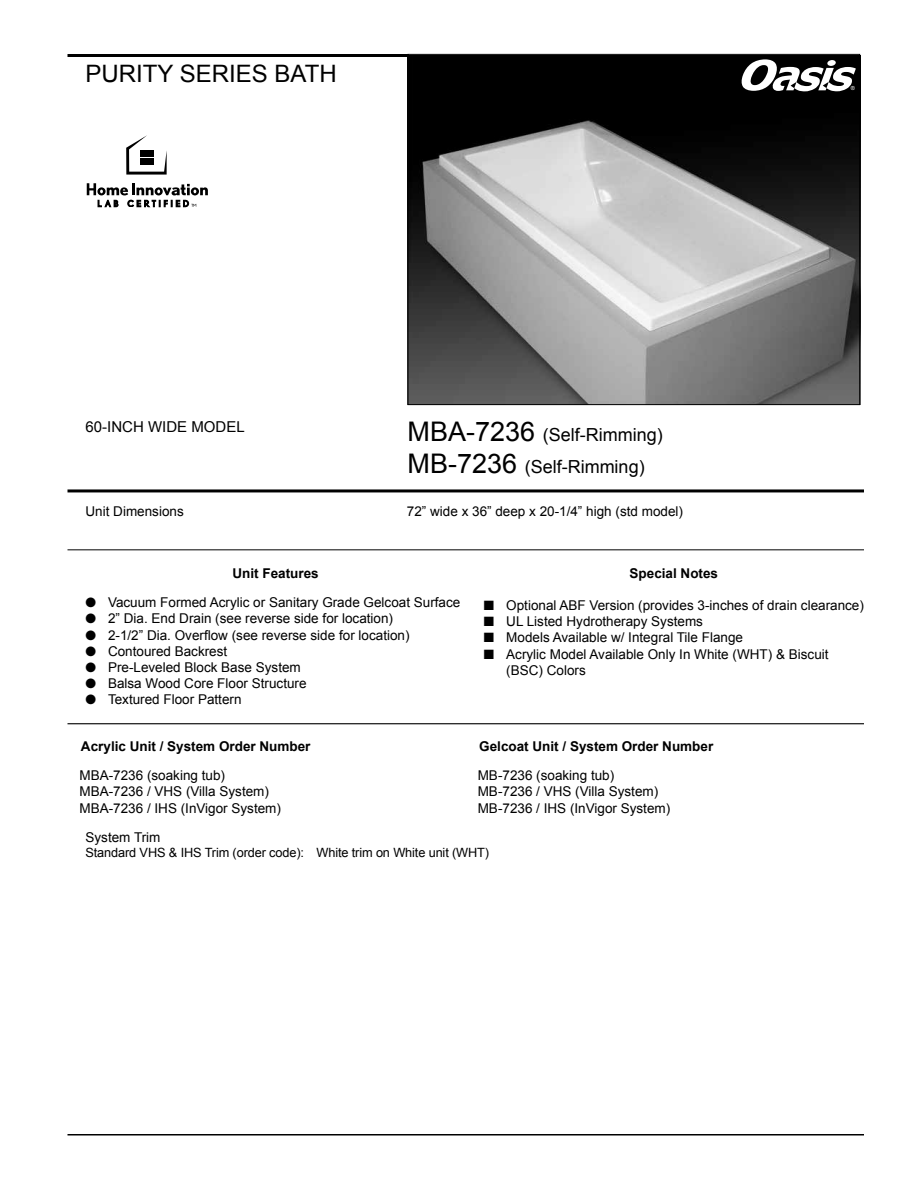
<style>
.page{position:relative;width:918px;height:1188px;background:#fff}
.page>*{position:absolute;margin:0;border:0;box-sizing:border-box;transform-origin:0 0}
.t1{font:24px "Arial";color:#000}
.t2{font:18px/32.4px "Arial";color:#000}
.t3{font:15px "Arial";color:#000}
.t4{font:13.5px/16.2px "Arial";color:#000}
.t5{font:700 13.5px "Arial";color:#000}
.t6{font:12.75px "Arial";letter-spacing:-.01em;color:#000}
.t7{font:5.55px "Arial";color:#fff}
.s1{font-size:27px}
</style>
<div class="page">
<hr style="left:68px;top:723px;width:796px;height:1px;background:#000">
<hr style="left:68px;top:489px;width:796px;height:3px;background:#000">
<hr style="left:68px;top:549px;width:796px;height:1px;background:#000">
<img style="left:410px;top:56px;width:448px;height:347px">
<div style="left:408px;top:54px;width:452px;height:351px;border:1px solid #000"></div>
<svg style="left:126px;top:135px;width:41px;height:40px"></svg>
<div style="left:140px;top:150px;width:6px;height:7px;background:#000"></div>
<div style="left:148px;top:150px;width:6px;height:7px;background:#000"></div>
<div style="left:140px;top:158px;width:6px;height:7px;background:#000"></div>
<div style="left:148px;top:158px;width:6px;height:7px;background:#000"></div>
<svg style="left:87px;top:183px;width:121px;height:24px"></svg>
<hr style="left:68px;top:1134px;width:796px;height:2px;background:#000">
<hr style="left:68px;top:54px;width:340px;height:3px;background:#000">
<svg style="left:742px;top:59px;width:114px;height:32px"></svg>
<h1 class="t1" style="left:86px;top:58px;width:253px">PURITY SERIES BATH</h1>
<p class="t3" style="left:86px;top:417px;width:161px">60-INCH WIDE MODEL</p>
<h2 class="t2" style="left:408px;top:419px;width:257px"><span class="s1">MBA-7236</span> (Self-Rimming)<br><span class="s1">MB-7236</span> (Self-Rimming)</h2>
<p class="t4" style="left:86px;top:503px;width:100px">Unit Dimensions</p>
<p class="t4" style="left:407px;top:503px;width:278px">72” wide x 36” deep x 20-1/4” high (std model)</p>
<p class="t7" style="left:851px;top:85px;width:6px">®</p>
<p class="t5" style="left:233px;top:564px;width:88px">Unit Features</p>
<p class="t4" style="left:86px;top:595px;width:376px">● Vacuum Formed Acrylic or Sanitary Grade Gelcoat Surface</p>
<p class="t4" style="left:86px;top:611px;width:309px">● 2” Dia. End Drain (see reverse side for location)</p>
<p class="t4" style="left:86px;top:627px;width:326px">● 2-1/2” Dia. Overflow (see reverse side for location)</p>
<p class="t4" style="left:86px;top:643px;width:143px">● Contoured Backrest</p>
<p class="t4" style="left:86px;top:659px;width:217px">● Pre-Leveled Block Base System</p>
<p class="t4" style="left:86px;top:676px;width:223px">● Balsa Wood Core Floor Structure</p>
<p class="t4" style="left:86px;top:692px;width:158px">● Textured Floor Pattern</p>
<p class="t5" style="left:81px;top:737px;width:231px">Acrylic Unit / System Order Number</p>
<p class="t4" style="left:80px;top:768px;width:203px">MBA-7236 (soaking tub)<br>MBA-7236 / VHS (Villa System)<br>MBA-7236 / IHS (InVigor System)</p>
<p class="t5" style="left:630px;top:564px;width:90px">Special Notes</p>
<p class="t4" style="left:484px;top:597px;width:382px">■ Optional ABF Version (provides 3-inches of drain clearance)</p>
<p class="t4" style="left:484px;top:613px;width:221px">■ UL Listed Hydrotherapy Systems</p>
<p class="t4" style="left:484px;top:630px;width:261px">■ Models Available w/ Integral Tile Flange</p>
<p class="t4" style="left:506px;top:646px;width:324px;text-indent:-23px">■ Acrylic Model Available Only In White (WHT) &amp; Biscuit (BSC) Colors</p>
<p class="t5" style="left:479px;top:737px;width:236px">Gelcoat Unit / System Order Number</p>
<p class="t4" style="left:478px;top:768px;width:194px">MB-7236 (soaking tub)<br>MB-7236 / VHS (Villa System)<br>MB-7236 / IHS (InVigor System)</p>
<p class="t4" style="left:86px;top:829px;width:77px">System Trim</p>
<p class="t6" style="left:86px;top:844px;width:405px">Standard VHS &amp; IHS Trim (order code): White trim on White unit (WHT)</p>
</div>
